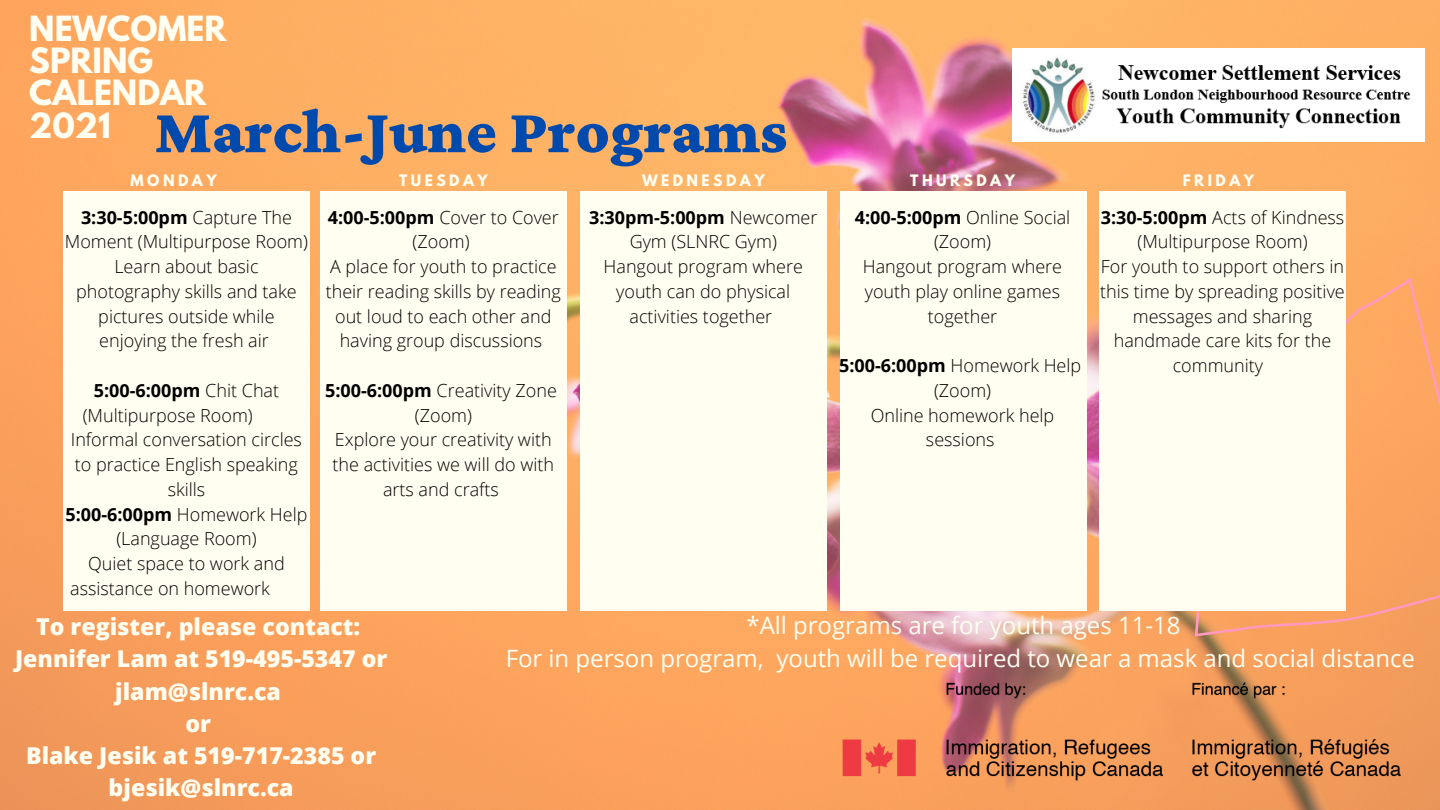
<style>
.page{position:relative;width:1440px;height:810px;background:#fff}
.page>*{position:absolute;margin:0;border:0;box-sizing:border-box;transform-origin:0 0}
.t1{font:900 64px "Crimson Pro";color:#004aad}
.t2{font:700 30.8px/32.2px "League Spartan";color:#fffef1}
.t3{font:24px "Open Sans";color:#fffef1}
.t4{font:800 23.2px/32.3px "Open Sans";color:#fffef1;text-align:center}
.t5{font:300 18px/24.8px "Open Sans";color:#000;text-align:center}
.t6{font:700 14px "League Spartan";letter-spacing:.25em;color:#fffef1}
.s1{font-weight:700}
</style>
<div class="page">
<img style="left:0;top:0;width:1440px;height:810px">
<svg style="left:1133px;top:275px;width:307px;height:377px;background:#f8a260"></svg>
<div style="left:63px;top:191px;width:247px;height:420px;background:#fffef1"></div>
<div style="left:580px;top:191px;width:247px;height:420px;background:#fffef1"></div>
<div style="left:320px;top:191px;width:247px;height:420px;background:#fffef1"></div>
<div style="left:840px;top:191px;width:247px;height:420px;background:#fffef1"></div>
<div style="left:1099px;top:191px;width:247px;height:420px;background:#fffef1"></div>
<img style="left:1013px;top:49px;width:411px;height:93px">
<img style="left:827px;top:663px;width:598px;height:136px">
<p class="t2" style="left:29px;top:16px;width:199px">NEWCOMER<br>SPRING</p>
<p class="t2" style="left:29px;top:81px;width:179px">CALENDAR<br>2021</p>
<p class="t1" style="left:154px;top:95px;width:634px">March-June Programs</p>
<p class="t6" style="left:131px;top:174px;width:88px">MONDAY</p>
<p class="t6" style="left:399px;top:174px;width:90px">TUESDAY</p>
<p class="t6" style="left:642px;top:174px;width:124px">WEDNESDAY</p>
<p class="t6" style="left:910px;top:174px;width:106px">THURSDAY</p>
<p class="t6" style="left:1183px;top:174px;width:73px">FRIDAY</p>
<p class="t5" style="left:65px;top:204px;width:245px"><span class="s1">3:30-5:00pm</span> Capture The<br>Moment (Multipurpose Room)</p>
<p class="t5" style="left:76px;top:254px;width:222px">Learn about basic photography skills and take pictures outside while enjoying the fresh air</p>
<p class="t5" style="left:83px;top:378px;width:198px;text-align:left;text-indent:11px"><span class="s1">5:00-6:00pm</span> Chit Chat (Multipurpose Room)</p>
<p class="t5" style="left:71px;top:427px;width:233px">Informal conversation circles to practice English speaking skills</p>
<p class="t5" style="left:65px;top:501px;width:244px"><span class="s1">5:00-6:00pm</span> Homework Help</p>
<p class="t5" style="left:116px;top:526px;width:142px">(Language Room)</p>
<p class="t5" style="left:70px;top:551px;width:216px;text-align:left;text-indent:18px">Quiet space to work and assistance on homework</p>
<p class="t5" style="left:328px;top:204px;width:232px"><span class="s1">4:00-5:00pm</span> Cover to Cover</p>
<p class="t5" style="left:413px;top:229px;width:59px">(Zoom)</p>
<p class="t5" style="left:326px;top:254px;width:237px">A place for youth to practice their reading skills by reading out loud to each other and having group discussions</p>
<p class="t5" style="left:325px;top:378px;width:233px"><span class="s1">5:00-6:00pm</span> Creativity Zone</p>
<p class="t5" style="left:415px;top:402px;width:59px">(Zoom)</p>
<p class="t5" style="left:333px;top:427px;width:223px">Explore your creativity with the activities we will do with arts and crafts</p>
<p class="t5" style="left:589px;top:204px;width:230px"><span class="s1">3:30pm-5:00pm</span> Newcomer<br>Gym (SLNRC Gym)</p>
<p class="t5" style="left:604px;top:254px;width:201px">Hangout program where youth can do physical activities together</p>
<p class="t5" style="left:855px;top:204px;width:217px"><span class="s1">4:00-5:00pm</span> Online Social (Zoom)</p>
<p class="t5" style="left:863px;top:254px;width:201px">Hangout program where youth play online games together</p>
<p class="t5" style="left:839px;top:353px;width:244px"><span class="s1">5:00-6:00pm</span> Homework Help</p>
<p class="t5" style="left:934px;top:378px;width:59px">(Zoom)</p>
<p class="t5" style="left:871px;top:402px;width:185px">Online homework help sessions</p>
<p class="t5" style="left:1101px;top:204px;width:245px"><span class="s1">3:30-5:00pm</span> Acts of Kindness</p>
<p class="t5" style="left:1138px;top:229px;width:172px">(Multipurpose Room)</p>
<p class="t5" style="left:1100px;top:254px;width:246px">For youth to support others in this time by spreading positive messages and sharing handmade care kits for the community</p>
<p class="t4" style="left:36px;top:610px;width:326px">To register, please contact:</p>
<p class="t4" style="left:15px;top:642px;width:374px">Jennifer Lam at 519-495-5347 or jlam@slnrc.ca</p>
<p class="t4" style="left:185px;top:707px;width:27px">or</p>
<p class="t4" style="left:26px;top:739px;width:352px">Blake Jesik at 519-717-2385 or bjesik@slnrc.ca</p>
<p class="t3" style="left:746px;top:608px;width:436px">*All programs are for youth ages 11-18</p>
<p class="t3" style="left:506px;top:641px;width:911px">For in person program, youth will be required to wear a mask and social distance</p>
</div>
